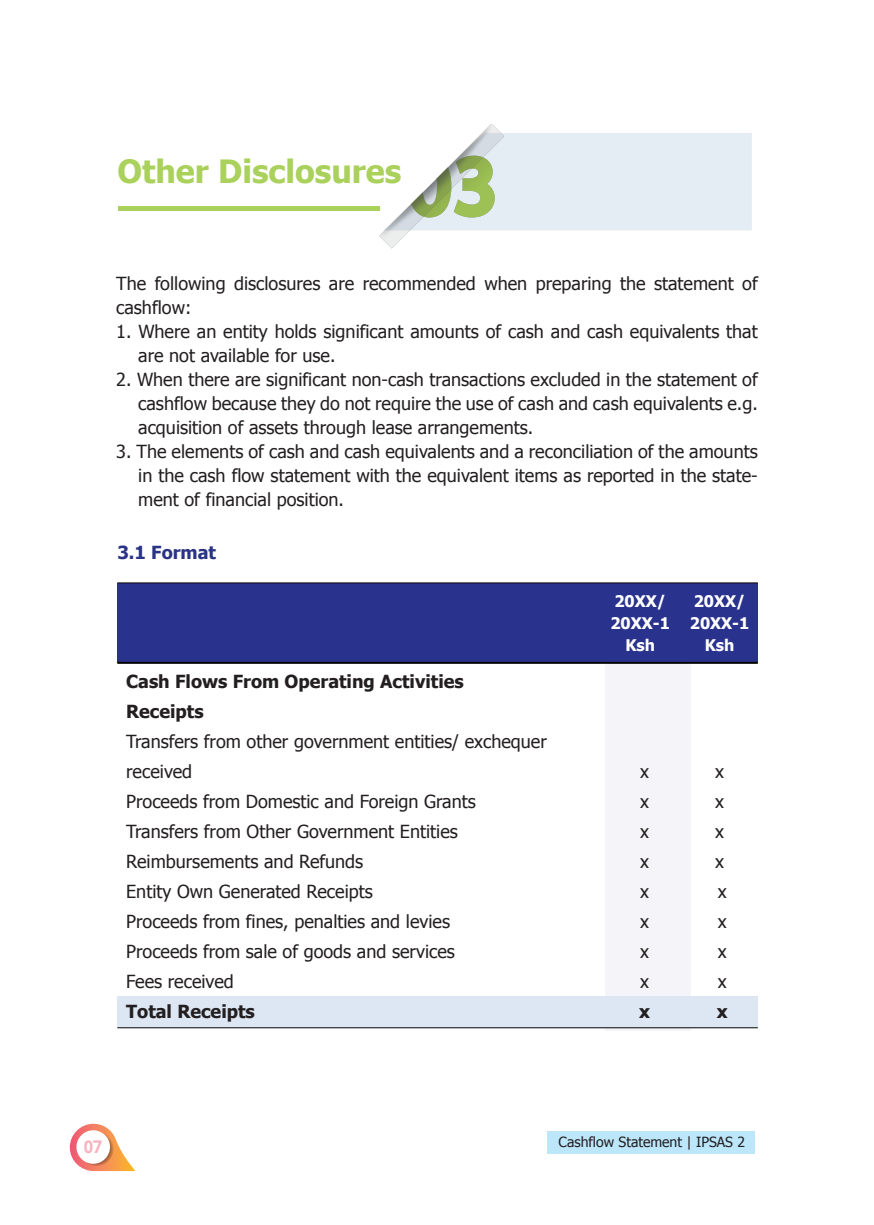
<style>
.page{position:relative;width:874px;height:1225px;background:#fff}
.page>*{position:absolute;margin:0;border:0;box-sizing:border-box;transform-origin:0 0}
.t1{font:700 32px "Tahoma";color:#aad15b}
.t2{font:18px/30px "Tahoma";color:#231f20}
.t3{font:700 18px/30px "Tahoma";color:#231f20}
.t4{font:700 18px "Tahoma";color:#2a3385}
.t5{font:700 17.4px "Open Sans";color:#f05573;scale:.94 1}
.t6{font:700 16px/22px "Tahoma";color:#fff;text-align:center}
.t7{font:14px "Tahoma";color:#231f20}
</style>
<div class="page">
<div style="left:605px;top:663px;width:85px;height:368px;background:#f4f4f9"></div>
<div style="left:117px;top:996px;width:640px;height:31px;background:#dde7f4"></div>
<div style="left:117px;top:583px;width:640px;height:80px;background:#29328c"></div>
<div style="left:547px;top:1131px;width:207px;height:22px;background:#bce6fa"></div>
<svg style="left:379px;top:124px;width:372px;height:124px"></svg>
<hr style="left:118px;top:206px;width:262px;height:4px;background:#aad15b">
<hr style="left:117px;top:662px;width:640px;height:2px;background:#040503">
<hr style="left:117px;top:1027px;width:640px;height:1px;background:#040503">
<hr style="left:117px;top:582px;width:640px;height:1px;background:#040503">
<svg style="left:70px;top:1123px;width:60px;height:48px"></svg>
<svg style="left:79px;top:1131px;width:35px;height:35px"></svg>
<div style="left:76px;top:1130px;width:34px;height:33px;background:#fff;border-radius:50%"></div>
<h1 class="t1" style="left:117px;top:148px;width:285px">Other Disclosures</h1>
<p class="t2" style="left:116px;top:270px;width:642px;line-height:24px">The following disclosures are recommended when preparing the statement of cashflow:</p>
<p class="t2" style="left:138px;top:318px;width:620px;line-height:24px;text-indent:-22px">1. Where an entity holds significant amounts of cash and cash equivalents that are not available for use.</p>
<p class="t2" style="left:138px;top:366px;width:620px;line-height:24px;text-align:justify;text-indent:-22px">2. When there are significant non-cash transactions excluded in the statement of cashflow because they do not require the use of cash and cash equivalents e.g. acquisition of assets through lease arrangements.</p>
<p class="t2" style="left:138px;top:438px;width:620px;line-height:24px;text-align:justify;text-indent:-22px">3. The elements of cash and cash equivalents and a reconciliation of the amounts in the cash flow statement with the equivalent items as reported in the state&shy;ment of financial position.</p>
<p class="t4" style="left:117px;top:540px;width:100px">3.1 Format</p>
<p class="t3" style="left:126px;top:665px;width:339px">Cash Flows From Operating Activities<br>Receipts</p>
<p class="t2" style="left:126px;top:725px;width:422px">Transfers from other government entities/ exchequer received<br>Proceeds from Domestic and Foreign Grants Transfers from Other Government Entities Reimbursements and Refunds<br>Entity Own Generated Receipts<br>Proceeds from fines, penalties and levies<br>Proceeds from sale of goods and services<br>Fees received</p>
<p class="t3" style="left:126px;top:995px;width:130px">Total Receipts</p>
<p class="t6" style="left:610px;top:589px;width:61px">20XX/<br>20XX-1<br>Ksh</p>
<p class="t6" style="left:689px;top:589px;width:61px">20XX/<br>20XX-1<br>Ksh</p>
<p class="t2" style="left:640px;top:755px;width:10px;text-align:justify">x x x x x x x x</p>
<p class="t3" style="left:639px;top:995px;width:12px">x</p>
<p class="t2" style="left:714px;top:755px;width:13px">x x x x x x x x</p>
<p class="t3" style="left:716px;top:995px;width:12px">x</p>
<p class="t5" style="left:83px;top:1134px;width:22px">07</p>
<p class="t7" style="left:558px;top:1132px;width:188px">Cashflow Statement | IPSAS 2</p>
</div>
